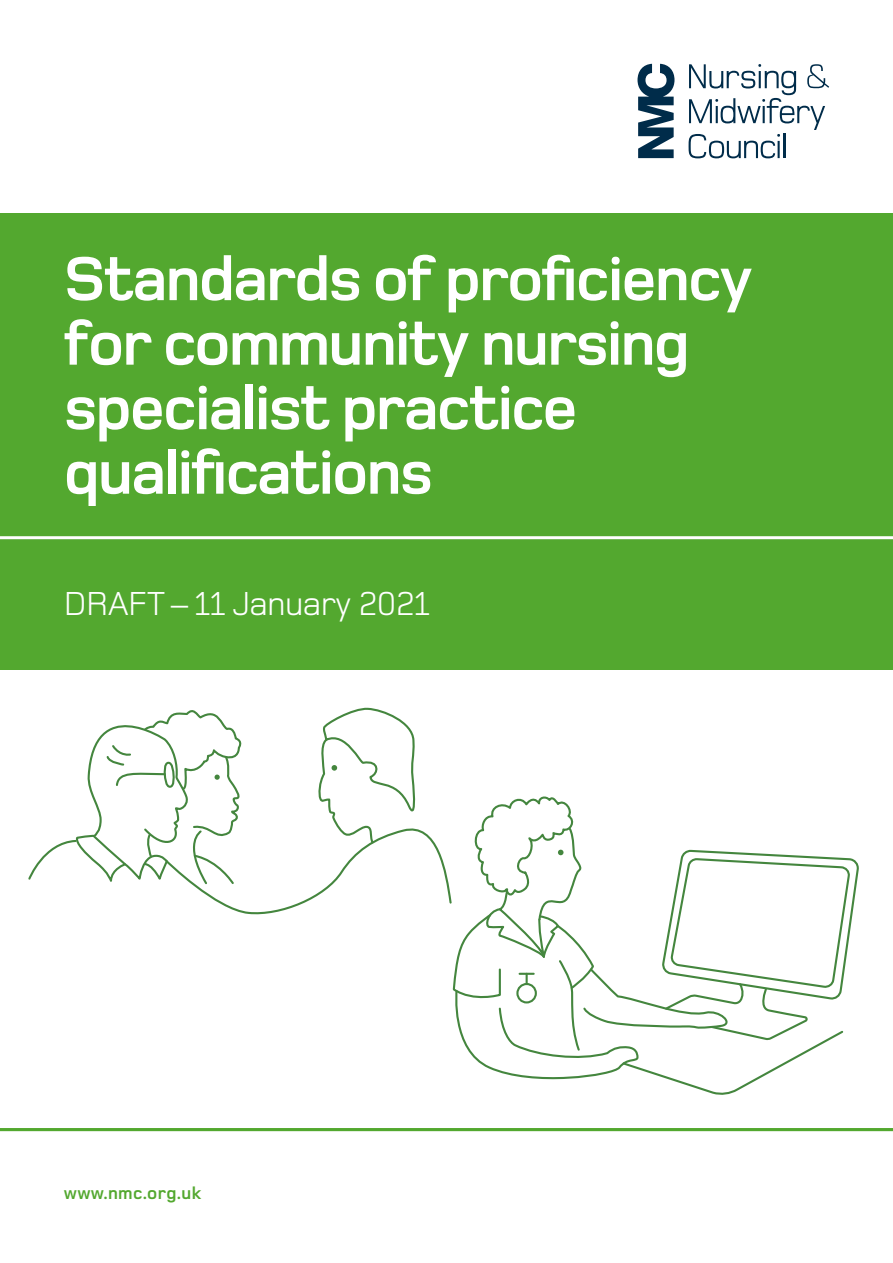
<style>
.page{position:relative;width:893px;height:1263px;background:#fff}
.page>*{position:absolute;margin:0;border:0;box-sizing:border-box;transform-origin:0 0}
.t1{font:700 64.5px/64.5px "Foundry Monoline OT2";letter-spacing:-.03em;color:#fff}
.t2{font:34.5px "Foundry Monoline OT2";letter-spacing:-.02em;color:#fff}
.t3{font:700 18px "Foundry Monoline OT2";letter-spacing:.02em;color:#53a82f}
</style>
<div class="page">
<div style="left:0;top:213px;width:893px;height:457px;background:#53a82f"></div>
<hr style="left:0;top:536px;width:893px;height:3px;background:#fff">
<svg style="left:0;top:1128px;width:893px;height:4px;background:#77ba5b"></svg>
<svg style="left:28px;top:707px;width:830px;height:388px"></svg>
<svg style="left:637px;top:64px;width:37px;height:94px"></svg>
<svg style="left:689px;top:64px;width:140px;height:94px"></svg>
<hr style="left:783px;top:133px;width:2px;height:25px;background:#002c4a">
<p class="t1" style="left:64px;top:244px;width:690px">Standards of proficiency for community nursing specialist practice qualifications</p>
<p class="t2" style="left:64px;top:580px;width:367px">DRAFT – 11 January 2021</p>
<p class="t3" style="left:64px;top:1180px;width:139px">www.nmc.org.uk</p>
</div>
